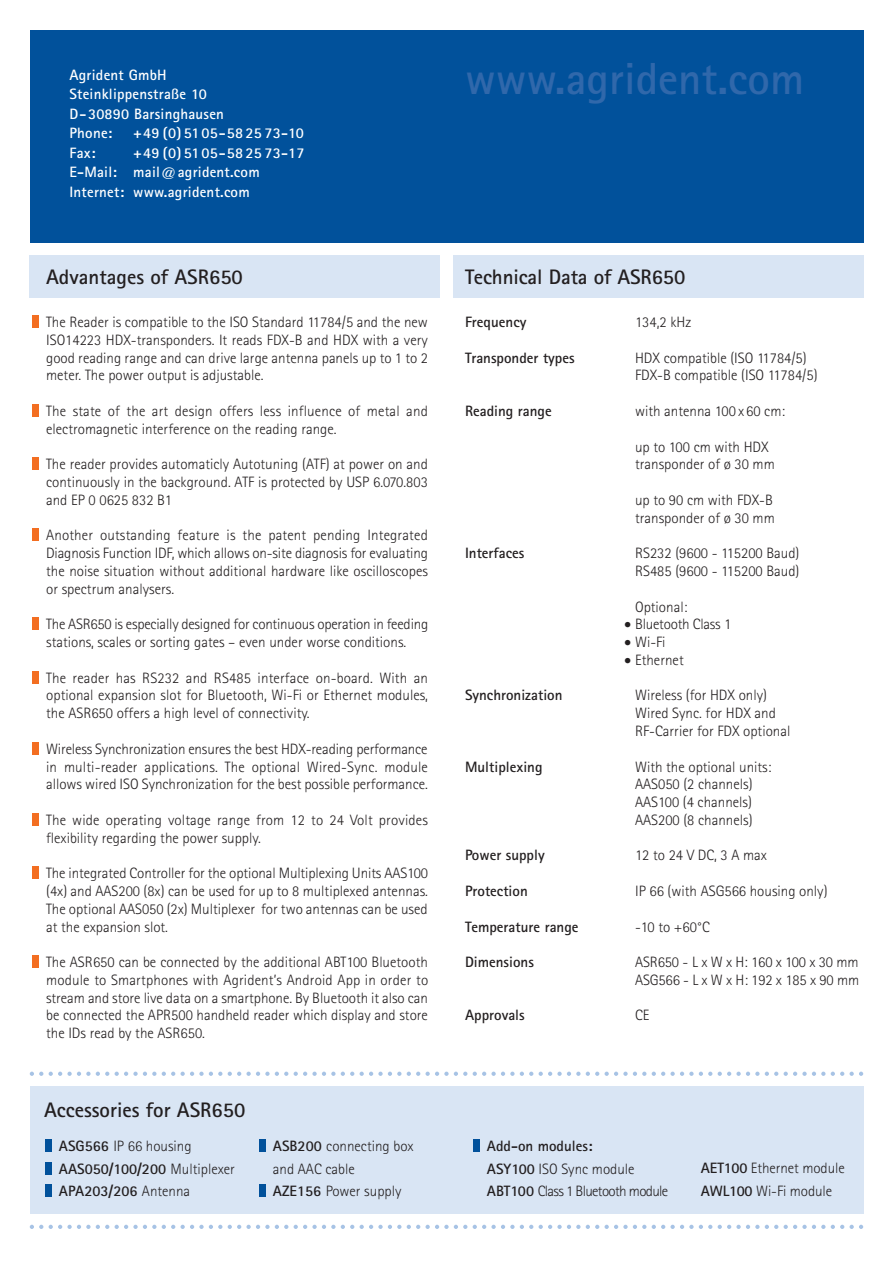
<style>
.page{position:relative;width:893px;height:1263px;background:#fff}
.page>*{position:absolute;margin:0;border:0;box-sizing:border-box;transform-origin:0 0}
.t1{font:700 45px "Rotis Sans Serif";color:#3068ab}
.t2{font:700 21px "Rotis Sans Serif";color:#231f20}
.t3{font:300 15px/17.7px "Rotis Sans Serif";color:#231f20}
.t4{font:700 15px/22.5px "Rotis Sans Serif";color:#231f20}
.t5{font:700 15px/19.5px "Rotis Sans Serif";letter-spacing:.015em;color:#fff}
.t6{font:300 15px/22.5px "Rotis Sans Serif";letter-spacing:-.045em;color:#231f20}
.s1{font-weight:300}
.s2{font-weight:700}
</style>
<div class="page">
<div style="left:30px;top:1086px;width:833px;height:128px;background:#d9e5f4"></div>
<svg style="left:30px;top:1071px;width:13px;height:5px"></svg>
<svg style="left:49px;top:1071px;width:60px;height:5px"></svg>
<svg style="left:115px;top:1071px;width:60px;height:5px"></svg>
<svg style="left:181px;top:1071px;width:41px;height:5px"></svg>
<svg style="left:228px;top:1071px;width:60px;height:5px"></svg>
<svg style="left:294px;top:1071px;width:60px;height:5px"></svg>
<svg style="left:360px;top:1071px;width:41px;height:5px"></svg>
<svg style="left:407px;top:1071px;width:60px;height:5px"></svg>
<svg style="left:473px;top:1071px;width:60px;height:5px"></svg>
<svg style="left:539px;top:1071px;width:41px;height:5px"></svg>
<svg style="left:586px;top:1071px;width:13px;height:5px"></svg>
<svg style="left:605px;top:1071px;width:41px;height:5px"></svg>
<svg style="left:652px;top:1071px;width:60px;height:5px"></svg>
<svg style="left:718px;top:1071px;width:60px;height:5px"></svg>
<svg style="left:784px;top:1071px;width:41px;height:5px"></svg>
<svg style="left:831px;top:1071px;width:32px;height:5px"></svg>
<svg style="left:30px;top:1225px;width:13px;height:4px"></svg>
<svg style="left:49px;top:1225px;width:60px;height:4px"></svg>
<svg style="left:115px;top:1225px;width:60px;height:4px"></svg>
<svg style="left:181px;top:1225px;width:41px;height:4px"></svg>
<svg style="left:228px;top:1225px;width:60px;height:4px"></svg>
<svg style="left:294px;top:1225px;width:60px;height:4px"></svg>
<svg style="left:360px;top:1225px;width:41px;height:4px"></svg>
<svg style="left:407px;top:1225px;width:60px;height:4px"></svg>
<svg style="left:473px;top:1225px;width:60px;height:4px"></svg>
<svg style="left:539px;top:1225px;width:41px;height:4px"></svg>
<svg style="left:586px;top:1225px;width:13px;height:4px"></svg>
<svg style="left:605px;top:1225px;width:41px;height:4px"></svg>
<svg style="left:652px;top:1225px;width:60px;height:4px"></svg>
<svg style="left:718px;top:1225px;width:60px;height:4px"></svg>
<svg style="left:784px;top:1225px;width:41px;height:4px"></svg>
<svg style="left:831px;top:1225px;width:32px;height:4px"></svg>
<div style="left:30px;top:255px;width:410px;height:43px;background:#d9e5f4"></div>
<div style="left:453px;top:255px;width:410px;height:43px;background:#d9e5f4"></div>
<div style="left:46px;top:1139px;width:6px;height:13px;background:#01519b"></div>
<div style="left:46px;top:1162px;width:6px;height:12px;background:#01519b"></div>
<div style="left:46px;top:1184px;width:6px;height:13px;background:#01519b"></div>
<div style="left:259px;top:1139px;width:7px;height:13px;background:#01519b"></div>
<div style="left:259px;top:1184px;width:7px;height:13px;background:#01519b"></div>
<div style="left:473px;top:1139px;width:7px;height:13px;background:#01519b"></div>
<div style="left:33px;top:315px;width:6px;height:13px;background:#f36e21"></div>
<div style="left:33px;top:404px;width:6px;height:13px;background:#f36e21"></div>
<div style="left:33px;top:457px;width:6px;height:13px;background:#f36e21"></div>
<div style="left:33px;top:528px;width:6px;height:13px;background:#f36e21"></div>
<div style="left:33px;top:617px;width:6px;height:13px;background:#f36e21"></div>
<div style="left:33px;top:671px;width:6px;height:12px;background:#f36e21"></div>
<div style="left:33px;top:742px;width:6px;height:12px;background:#f36e21"></div>
<div style="left:33px;top:813px;width:6px;height:13px;background:#f36e21"></div>
<div style="left:33px;top:866px;width:6px;height:13px;background:#f36e21"></div>
<div style="left:33px;top:955px;width:6px;height:13px;background:#f36e21"></div>
<div style="left:30px;top:30px;width:833px;height:212px;background:#01519b"></div>
<p class="t5" style="left:70px;top:67px;width:156px">Agrident GmbH<br>Steinklippenstraße 10<br>D-30890 Barsinghausen<br>Phone:</p>
<p class="t5" style="left:133px;top:125px;width:172px">+49 (0) 5105-58 25 73-10</p>
<p class="t5" style="left:70px;top:145px;width:236px;text-indent:64px">+49 (0) 5105-58 25 73-17<br>E-Mail: mail@agrident.com<br>Internet: www.agrident.com</p>
<p class="t5" style="left:70px;top:145px;width:27px">Fax:</p>
<h2 class="t2" style="left:46px;top:269px;width:198px">Advantages of ASR650</h2>
<p class="t3" style="left:46px;top:315px;width:383px;text-align:justify">The Reader is compatible to the ISO Standard 11784/5 and the new ISO14223 HDX-transponders. It reads FDX-B and HDX with a very good reading range and can drive large antenna panels up to 1 to 2 meter. The power output is adjustable.</p>
<p class="t3" style="left:46px;top:404px;width:383px">The state of the art design offers less influence of metal and electromagnetic interference on the reading range.</p>
<p class="t3" style="left:46px;top:457px;width:383px;text-align:justify">The reader provides automaticly Autotuning (ATF) at power on and continuously in the background. ATF is protected by USP 6.070.803 and EP 0 0625 832 B1</p>
<p class="t3" style="left:46px;top:528px;width:383px;text-align:justify">Another outstanding feature is the patent pending Integrated Diagnosis Function IDF, which allows on-site diagnosis for evaluating the noise situation without additional hardware like oscilloscopes or spectrum analysers.</p>
<p class="t3" style="left:46px;top:617px;width:384px">The ASR650 is especially designed for continuous operation in feeding stations, scales or sorting gates – even under worse conditions.</p>
<p class="t3" style="left:46px;top:670px;width:383px;text-align:justify">The reader has RS232 and RS485 interface on-board. With an optional expansion slot for Bluetooth, Wi-Fi or Ethernet modules, the ASR650 offers a high level of connectivity.</p>
<p class="t3" style="left:46px;top:741px;width:383px;text-align:justify">Wireless Synchronization ensures the best HDX-reading performance in multi-reader applications. The optional Wired-Sync. module allows wired ISO Synchronization for the best possible performance.</p>
<p class="t3" style="left:46px;top:812px;width:383px">The wide operating voltage range from 12 to 24 Volt provides flexibility regarding the power supply.</p>
<p class="t3" style="left:46px;top:866px;width:383px;text-align:justify">The integrated Controller for the optional Multiplexing Units AAS100 (4x) and AAS200 (8x) can be used for up to 8 multiplexed antennas.<br>The optional AAS050 (2x) Multiplexer for two antennas can be used at the expansion slot.</p>
<p class="t3" style="left:46px;top:955px;width:384px;text-align:justify">The ASR650 can be connected by the additional ABT100 Bluetooth module to Smartphones with Agrident’s Android App in order to stream and store live data on a smartphone. By Bluetooth it also can be connected the APR500 handheld reader which display and store the IDs read by the ASR650.</p>
<h2 class="t2" style="left:44px;top:1103px;width:203px">Accessories for ASR650</h2>
<h1 class="t1" style="left:465px;top:63px;width:341px">www.agrident.com</h1>
<h2 class="t2" style="left:465px;top:269px;width:222px">Technical Data of ASR650</h2>
<p class="t4" style="left:465px;top:312px;width:63px">Frequency</p>
<p class="t3" style="left:635px;top:315px;width:58px">134,2 kHz</p>
<p class="t4" style="left:465px;top:348px;width:111px">Transponder types</p>
<p class="t3" style="left:635px;top:350px;width:184px">HDX compatible (ISO 11784/5)<br>FDX-B compatible (ISO 11784/5)</p>
<p class="t4" style="left:465px;top:401px;width:88px">Reading range</p>
<p class="t3" style="left:635px;top:404px;width:152px">with antenna 100 x 60 cm:</p>
<p class="t3" style="left:635px;top:439px;width:141px">up to 100 cm with HDX transponder of ø 30 mm</p>
<p class="t3" style="left:635px;top:492px;width:141px">up to 90 cm with FDX-B transponder of ø 30 mm</p>
<p class="t4" style="left:465px;top:543px;width:61px">Interfaces</p>
<p class="t3" style="left:635px;top:546px;width:166px">RS232 (9600 - 115200 Baud)<br>RS485 (9600 - 115200 Baud)</p>
<p class="t3" style="left:635px;top:599px;width:54px">Optional:</p>
<p class="t3" style="left:624px;top:617px;width:109px">• Bluetooth Class 1</p>
<p class="t3" style="left:624px;top:635px;width:43px">• Wi-Fi</p>
<p class="t3" style="left:624px;top:652px;width:61px">• Ethernet</p>
<p class="t4" style="left:465px;top:686px;width:99px">Synchronization</p>
<p class="t3" style="left:635px;top:688px;width:157px">Wireless (for HDX only)<br>Wired Sync. for HDX and<br>RF-Carrier for FDX optional</p>
<p class="t4" style="left:465px;top:757px;width:79px">Multiplexing</p>
<p class="t3" style="left:635px;top:759px;width:138px">With the optional units:<br>AAS050 (2 channels)<br>AAS100 (4 channels)<br>AAS200 (8 channels)</p>
<p class="t4" style="left:465px;top:846px;width:81px">Power supply</p>
<p class="t3" style="left:635px;top:848px;width:133px">12 to 24 V DC, 3 A max</p>
<p class="t4" style="left:465px;top:881px;width:64px">Protection</p>
<p class="t3" style="left:635px;top:883px;width:194px">IP 66 (with ASG566 housing only)</p>
<p class="t4" style="left:465px;top:917px;width:115px">Temperature range</p>
<p class="t3" style="left:635px;top:919px;width:76px">-10 to +60°C</p>
<p class="t4" style="left:465px;top:952px;width:70px">Dimensions</p>
<p class="t3" style="left:635px;top:955px;width:226px">ASR650 - L x W x H: 160 x 100 x 30 mm<br>ASG566 - L x W x H: 192 x 185 x 90 mm</p>
<p class="t4" style="left:465px;top:1006px;width:61px">Approvals</p>
<p class="t3" style="left:635px;top:1008px;width:16px">CE</p>
<p class="t4" style="left:59px;top:1136px;width:178px">ASG566 <span class="s1">IP 66 housing<br></span>AAS050/100/200 <span class="s1">Multiplexer<br></span>APA203/206 <span class="s1">Antenna</span></p>
<p class="t3" style="left:273px;top:1136px;width:142px;line-height:22.5px"><span class="s2">ASB200</span> connecting box and AAC cable<br><span class="s2">AZE156</span> Power supply</p>
<p class="t6" style="left:487px;top:1136px;width:183px"><span class="s2">Add-on modules:<br>ASY100</span> ISO Sync module<br><span class="s2">ABT100</span> Class 1 Bluetooth module</p>
<p class="t3" style="left:701px;top:1158px;width:145px;line-height:22.5px"><span class="s2">AET100</span> Ethernet module<br><span class="s2">AWL100</span> Wi-Fi module</p>
</div>
